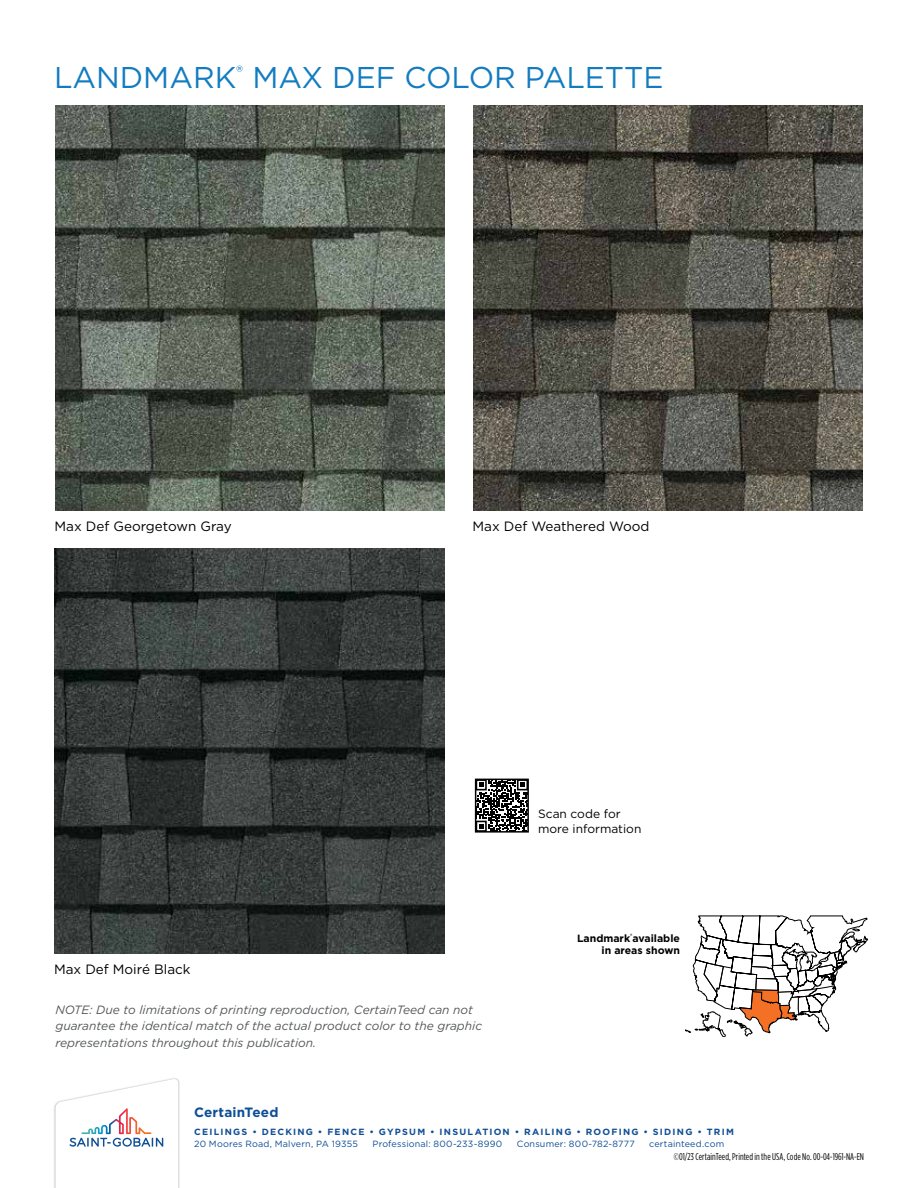
<style>
.page{position:relative;width:918px;height:1188px;background:#fff}
.page>*{position:absolute;margin:0;border:0;box-sizing:border-box;transform-origin:0 0}
.t1{font:30px "Gotham";color:#137cc1}
.t2{font:13.5px "Gotham";color:#000}
.t3{font:700 13.5px "Gotham";letter-spacing:.015em;color:#0e4e96}
.t4{font:italic 12px/16.5px "Gotham";color:#54575a}
.t5{font:12px/14.4px "Gotham";color:#000}
.t6{font:700 10.5px/12.6px "Gotham";color:#000;text-align:right}
.t7{font:9.75px "Gotham Condensed";letter-spacing:.005em;color:#000}
.t8{font:9px "Gotham";letter-spacing:.02em;color:#0e4e96}
.t9{font:700 9px "Gotham";letter-spacing:.135em;color:#0e4e96}
</style>
<div class="page">
<div style="left:53px;top:1077px;width:127px;height:111px;background:#000;opacity:.3"></div>
<svg style="left:55px;top:1079px;width:123px;height:109px"></svg>
<svg style="left:685px;top:916px;width:183px;height:121px"></svg>
<img style="left:473px;top:106px;width:390px;height:405px">
<img style="left:55px;top:548px;width:389px;height:405px">
<img style="left:55px;top:106px;width:390px;height:405px">
<svg style="left:478px;top:782px;width:48px;height:48px"></svg>
<div style="left:475px;top:779px;width:54px;height:54px;border:2px solid #000"></div>
<h1 class="t1" style="left:54px;top:59px;width:611px">LANDMARK<sup>®</sup> MAX DEF COLOR PALETTE</h1>
<p class="t2" style="left:55px;top:518px;width:179px">Max Def Georgetown Gray</p>
<p class="t2" style="left:54px;top:960px;width:138px">Max Def Moiré Black</p>
<p class="t2" style="left:472px;top:518px;width:179px">Max Def Weathered Wood</p>
<p class="t5" style="left:538px;top:806px;width:105px">Scan code for more information</p>
<p class="t6" style="left:577px;top:931px;width:104px">Landmark<sup>®</sup>available in areas shown</p>
<p class="t4" style="left:55px;top:1001px;width:428px">NOTE: Due to limitations of printing reproduction, CertainTeed can not guarantee the identical match of the actual product color to the graphic representations throughout this publication.</p>
<p class="t3" style="left:194px;top:1103px;width:86px">CertainTeed</p>
<p class="t9" style="left:194px;top:1125px;width:541px">CEILINGS • DECKING • FENCE • GYPSUM • INSULATION • RAILING • ROOFING • SIDING • TRIM</p>
<p class="t8" style="left:194px;top:1138px;width:165px">20 Moores Road, Malvern, PA 19355</p>
<p class="t8" style="left:373px;top:1138px;width:131px">Professional: 800-233-8990</p>
<p class="t8" style="left:517px;top:1138px;width:119px">Consumer: 800-782-8777</p>
<p class="t8" style="left:649px;top:1138px;width:77px">certainteed.com</p>
<p class="t7" style="left:674px;top:1151px;width:192px">©01/23 CertainTeed, Printed in the USA, Code No. 00-04-1961-NA-EN</p>
</div>
